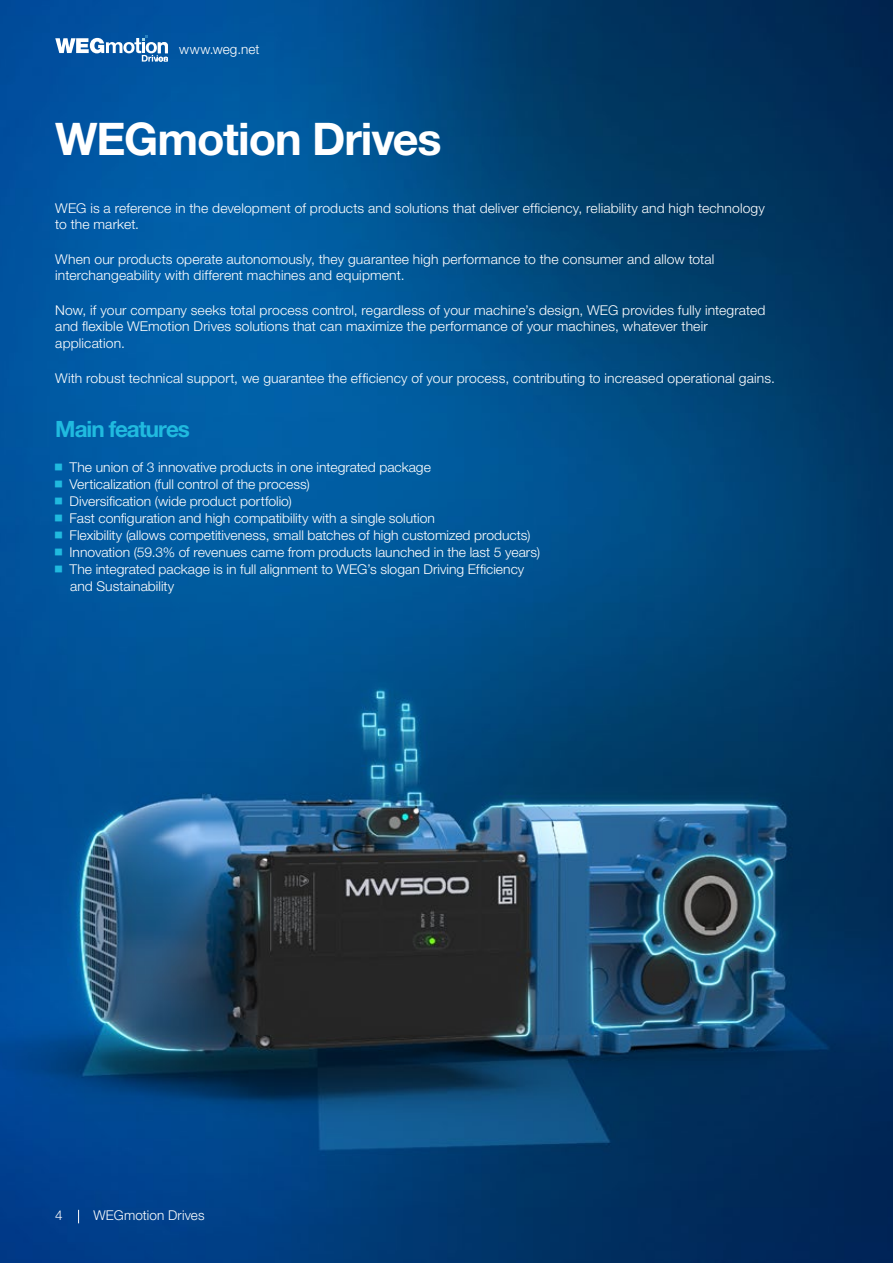
<style>
.page{position:relative;width:893px;height:1263px;background:#fff}
.page>*{position:absolute;margin:0;border:0;box-sizing:border-box;transform-origin:0 0}
.t1{font:700 45px "Helvetica Neue LT Pro";letter-spacing:-.025em;color:#fff}
.t2{font:700 22.5px "Helvetica Neue LT Pro";letter-spacing:-.045em;color:#20badf}
.t3{font:300 13.5px/17px "Helvetica Neue LT Pro";letter-spacing:.005em;color:#fff}
</style>
<div class="page">
<img style="left:0;top:0;width:893px;height:1263px">
<svg style="left:78px;top:1210px;width:1px;height:13px"></svg>
<svg style="left:55px;top:32px;width:113px;height:30px"></svg>
<svg style="left:55px;top:463px;width:7px;height:7px"></svg>
<svg style="left:55px;top:480px;width:7px;height:7px"></svg>
<svg style="left:55px;top:497px;width:7px;height:7px"></svg>
<svg style="left:55px;top:514px;width:7px;height:7px"></svg>
<svg style="left:55px;top:531px;width:7px;height:7px"></svg>
<svg style="left:55px;top:548px;width:7px;height:7px"></svg>
<svg style="left:55px;top:565px;width:7px;height:7px"></svg>
<p class="t3" style="left:179px;top:41px;width:82px">www.weg.net</p>
<h1 class="t1" style="left:55px;top:111px;width:388px">WEGmotion Drives</h1>
<p class="t3" style="left:55px;top:199px;width:711px;line-height:16.5px">WEG is a reference in the development of products and solutions that deliver efficiency, reliability and high technology to the market.</p>
<p class="t3" style="left:55px;top:250px;width:661px;line-height:16.5px">When our products operate autonomously, they guarantee high performance to the consumer and allow total interchangeability with different machines and equipment.</p>
<p class="t3" style="left:55px;top:301px;width:712px;line-height:16.5px">Now, if your company seeks total process control, regardless of your machine’s design, WEG provides fully integrated and flexible WEmotion Drives solutions that can maximize the performance of your machines, whatever their application.</p>
<p class="t3" style="left:55px;top:369px;width:721px">With robust technical support, we guarantee the efficiency of your process, contributing to increased operational gains.</p>
<h2 class="t2" style="left:55px;top:415px;width:136px">Main features</h2>
<p class="t3" style="left:70px;top:458px;width:472px">The union of 3 innovative products in one integrated package<br>Verticalization (full control of the process)<br>Diversification (wide product portfolio)<br>Fast configuration and high compatibility with a single solution<br>Flexibility (allows competitiveness, small batches of high customized products)<br>Innovation (59.3% of revenues came from products launched in the last 5 years)<br>The integrated package is in full alignment to WEG’s slogan Driving Efficiency and Sustainability</p>
<p class="t3" style="left:55px;top:1207px;width:9px">4</p>
<p class="t3" style="left:93px;top:1207px;width:113px">WEGmotion Drives</p>
</div>
